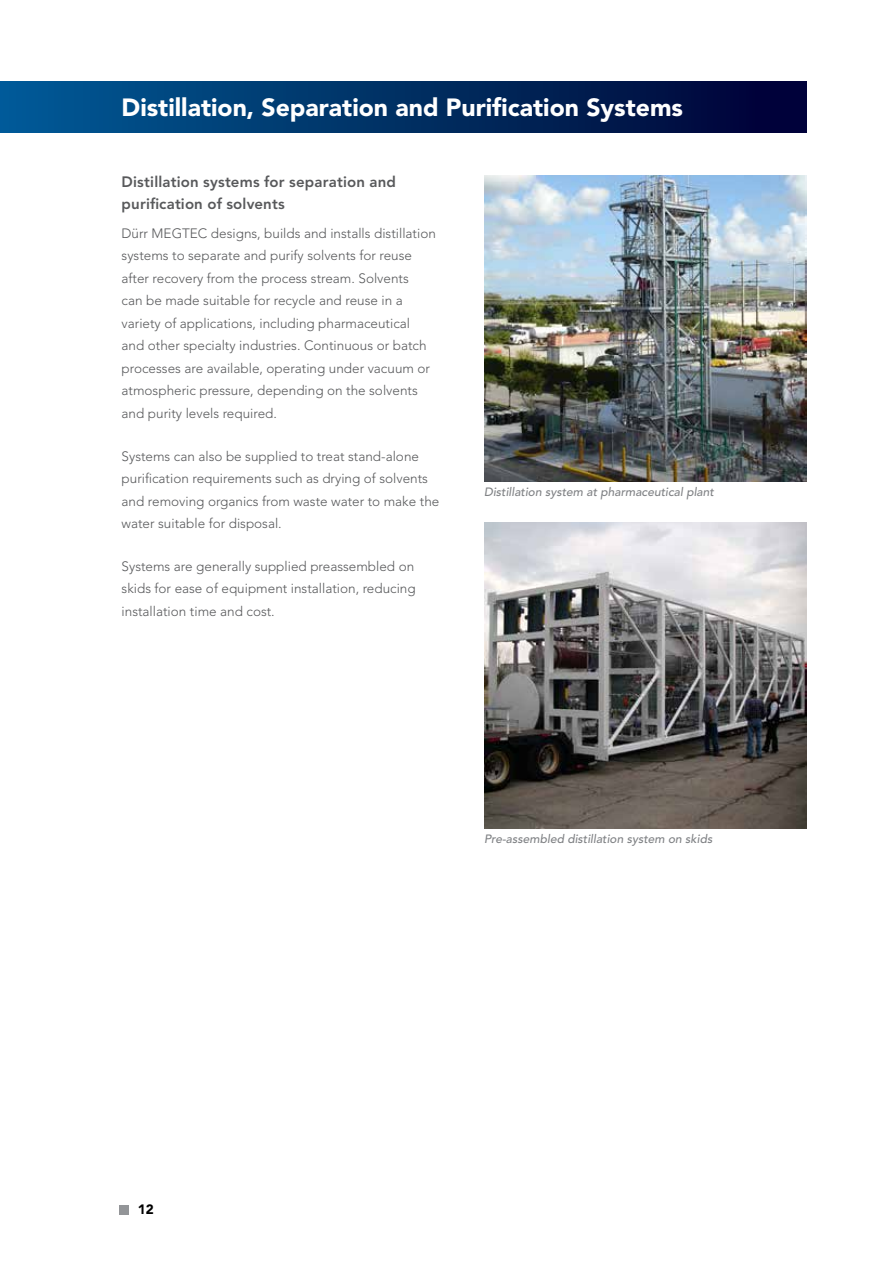
<style>
.page{position:relative;width:894px;height:1264px;background:#fff}
.page>*{position:absolute;margin:0;border:0;box-sizing:border-box;transform-origin:0 0}
.t1{font:900 24.75px "Avenir LT Std";color:#fff}
.t2{font:800 15px/21.6px "Avenir LT Std";letter-spacing:.01em;color:#58595b}
.t3{font:300 13.5px/22.5px "Avenir LT Std";color:#58595b}
.t4{font:900 13.5px "Avenir LT Std";color:#000}
.t5{font:italic 500 12px "Avenir LT Std";color:#808285}
</style>
<div class="page">
<div style="left:119px;top:1205px;width:10px;height:9px;background:#939598"></div>
<div style="left:0;top:81px;width:805px;height:52px;background:linear-gradient(to right,#005c96,#000133)"></div>
<img style="left:484px;top:176px;width:321px;height:306px">
<img style="left:484px;top:522px;width:321px;height:306px">
<h1 class="t1" style="left:122px;top:93px;width:562px">Distillation, Separation and Purification Systems</h1>
<p class="t2" style="left:122px;top:171px;width:276px">Distillation systems for separation and purification of solvents</p>
<p class="t3" style="left:122px;top:222px;width:316px">Dürr MEGTEC designs, builds and installs distillation systems to separate and purify solvents for reuse after recovery from the process stream. Solvents<br>can be made suitable for recycle and reuse in a variety of applications, including pharmaceutical and other specialty industries. Continuous or batch processes are available, operating under vacuum or atmospheric pressure, depending on the solvents and purity levels required.</p>
<p class="t3" style="left:122px;top:445px;width:319px">Systems can also be supplied to treat stand-alone purification requirements such as drying of solvents and removing organics from waste water to make the water suitable for disposal.</p>
<p class="t3" style="left:122px;top:555px;width:295px;text-align:justify">Systems are generally supplied preassembled on skids for ease of equipment installation, reducing installation time and cost.</p>
<p class="t5" style="left:484px;top:485px;width:231px">Distillation system at pharmaceutical plant</p>
<p class="t5" style="left:484px;top:831px;width:229px">Pre-assembled distillation system on skids</p>
<p class="t4" style="left:138px;top:1201px;width:17px">12</p>
</div>
